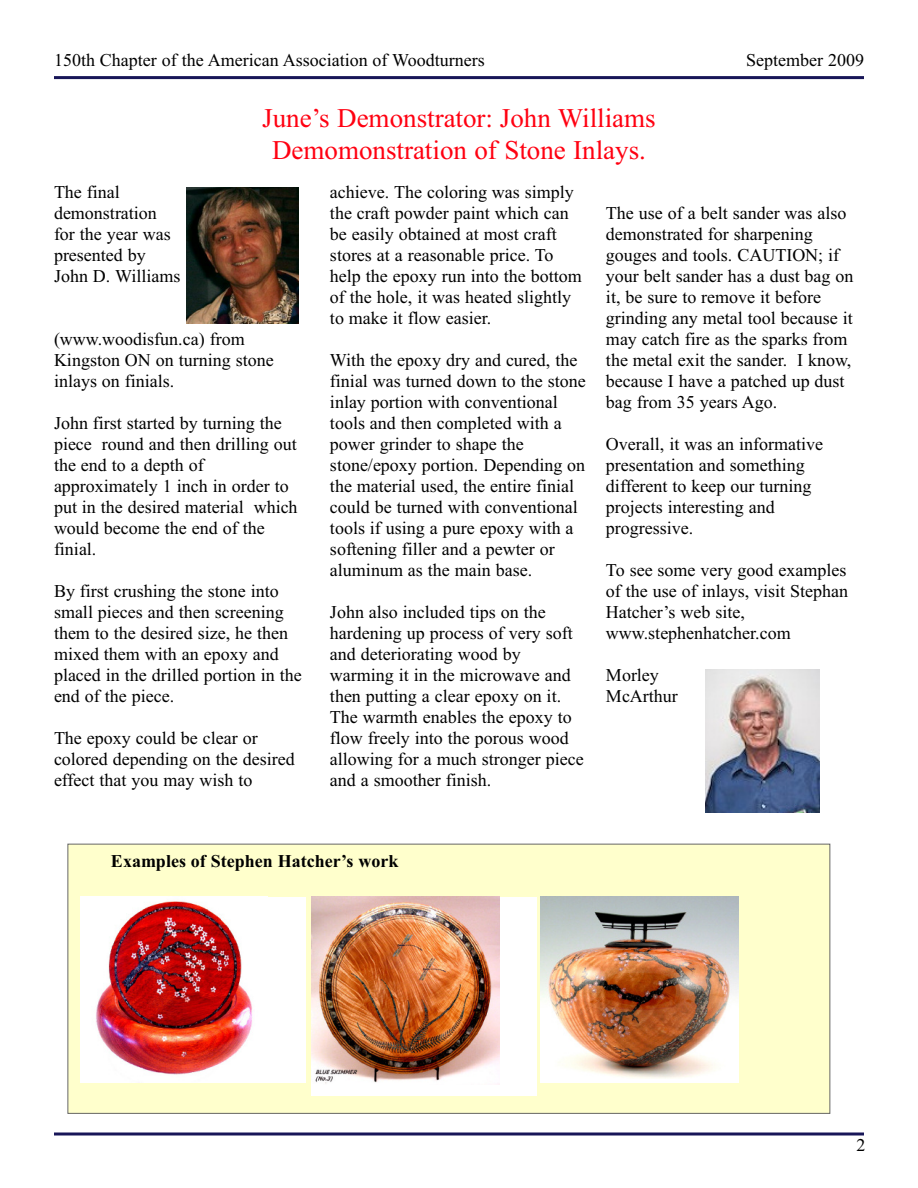
<style>
.page{position:relative;width:918px;height:1188px;background:#fff}
.page>*{position:absolute;margin:0;border:0;box-sizing:border-box;transform-origin:0 0}
.t1{font:27px/32.4px "Times New Roman";color:#ff0111;text-align:center}
.t2{font:18px/21px "Times New Roman";color:#000}
.t3{font:700 18px "Times New Roman";color:#000}
</style>
<div class="page">
<div style="left:68px;top:844px;width:762px;height:269px;background:#ffc"></div>
<hr style="left:54px;top:76px;width:810px;height:3px;background:#181658">
<svg style="left:54px;top:1132px;width:810px;height:4px;background:#515081"></svg>
<div style="left:706px;top:670px;width:119px;height:142px;background:linear-gradient(to bottom,#fff,#fff)"></div>
<img style="left:706px;top:670px;width:113px;height:142px">
<img style="left:187px;top:188px;width:111px;height:136px">
<div style="left:80px;top:897px;width:226px;height:185px;background:#fff"></div>
<img style="left:96px;top:901px;width:157px;height:174px">
<div style="left:312px;top:897px;width:225px;height:199px;background:#fff"></div>
<img style="left:312px;top:897px;width:187px;height:187px">
<div style="left:540px;top:897px;width:199px;height:185px;background:#fff"></div>
<img style="left:540px;top:897px;width:198px;height:181px">
<p class="t2" style="left:54px;top:50px;width:432px">150th Chapter of the American Association of Woodturners</p>
<h1 class="t1" style="left:262px;top:101px;width:395px">June’s Demonstrator: John Williams<br>Demomonstration of Stone Inlays.</h1>
<p class="t2" style="left:54px;top:182px;width:128px">The final demonstration for the year was presented by<br>John D. Williams</p>
<p class="t2" style="left:746px;top:50px;width:119px">September 2009</p>
<p class="t2" style="left:330px;top:182px;width:253px">achieve. The coloring was simply the craft powder paint which can be easily obtained at most craft stores at a reasonable price. To help the epoxy run into the bottom of the hole, it was heated slightly to make it flow easier.</p>
<p class="t2" style="left:330px;top:350px;width:257px">With the epoxy dry and cured, the finial was turned down to the stone inlay portion with conventional tools and then completed with a power grinder to shape the stone/epoxy portion. Depending on the material used, the entire finial could be turned with conventional tools if using a pure epoxy with a softening filler and a pewter or aluminum as the main base.</p>
<p class="t2" style="left:330px;top:602px;width:255px">John also included tips on the hardening up process of very soft and deteriorating wood by warming it in the microwave and then putting a clear epoxy on it.<br>The warmth enables the epoxy to flow freely into the porous wood allowing for a much stronger piece and a smoother finish.</p>
<p class="t2" style="left:606px;top:203px;width:249px">The use of a belt sander was also demonstrated for sharpening gouges and tools. CAUTION; if your belt sander has a dust bag on it, be sure to remove it before grinding any metal tool because it may catch fire as the sparks from the metal exit the sander. I know, because I have a patched up dust bag from 35 years Ago.</p>
<p class="t2" style="left:606px;top:434px;width:219px">Overall, it was an informative presentation and something different to keep our turning projects interesting and progressive.</p>
<p class="t2" style="left:606px;top:560px;width:244px">To see some very good examples of the use of inlays, visit Stephan<br>Hatcher’s web site, www.stephenhatcher.com</p>
<p class="t2" style="left:606px;top:665px;width:73px">Morley<br>McArthur</p>
<p class="t2" style="left:54px;top:329px;width:221px">(www.woodisfun.ca) from<br>Kingston ON on turning stone inlays on finials.</p>
<p class="t2" style="left:54px;top:413px;width:245px">John first started by turning the piece round and then drilling out the end to a depth of approximately 1 inch in order to put in the desired material which would become the end of the finial.</p>
<p class="t2" style="left:54px;top:581px;width:249px">By first crushing the stone into small pieces and then screening them to the desired size, he then mixed them with an epoxy and placed in the drilled portion in the end of the piece.</p>
<p class="t2" style="left:54px;top:728px;width:242px">The epoxy could be clear or colored depending on the desired effect that you may wish to</p>
<p class="t3" style="left:111px;top:850px;width:289px">Examples of Stephen Hatcher’s work</p>
<p class="t2" style="left:856px;top:1134px;width:10px">2</p>
</div>
